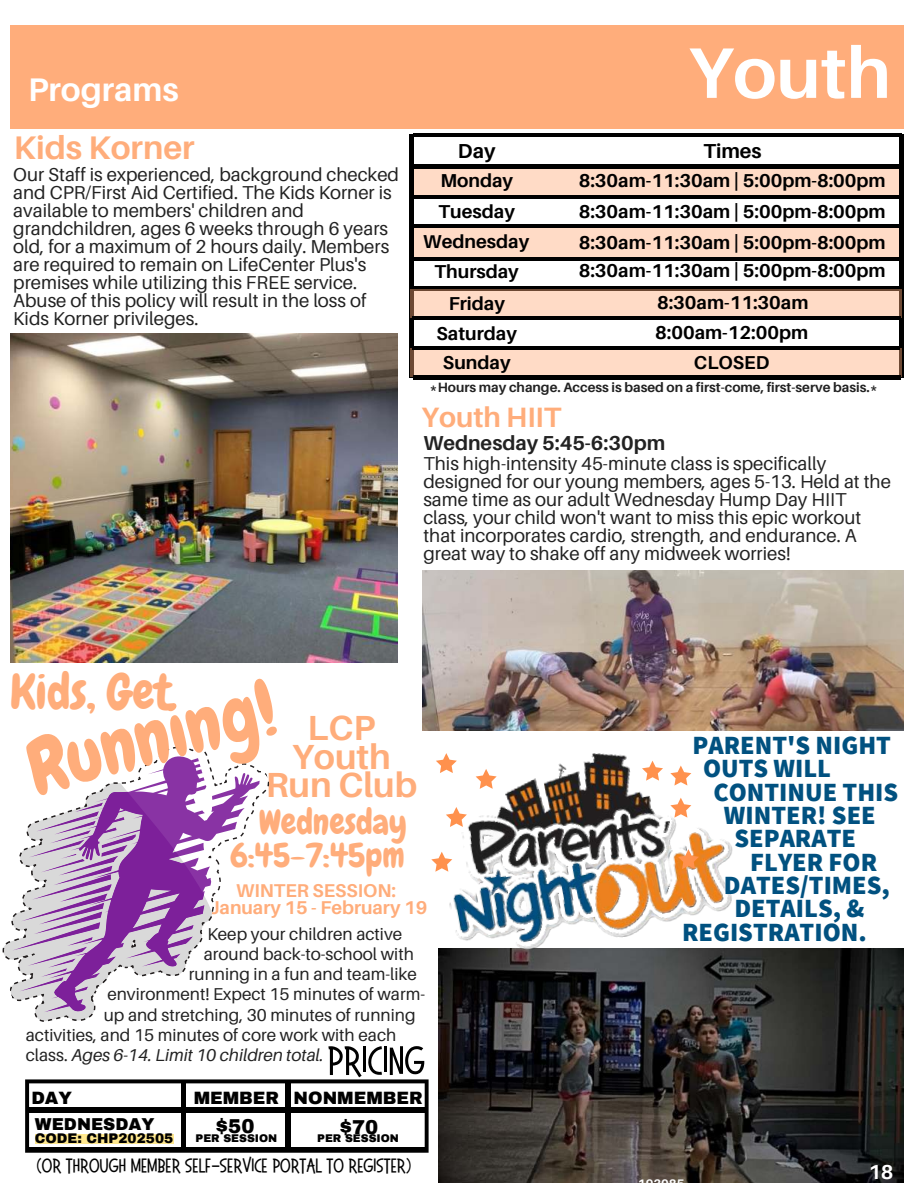
<style>
.page{position:relative;width:918px;height:1188px;background:#fff}
.page>*{position:absolute;margin:0;border:0;box-sizing:border-box;transform-origin:0 0}
.t1{font:74.85px "Chewy";color:#ffad7b}
.t2{font:700 71.55px "Aileron";color:#fff}
.t3{font:50.55px "Sweet Salty";color:#000}
.t4{font:48.75px "Chewy";color:#ffad7b}
.t5{font:700 34.8px/28.8px "Aileron";color:#ffad7b;text-align:center}
.t6{font:34.65px "Chewy";color:#ffad7b}
.t7{font:34.05px "Chewy";color:#ffad7b}
.t8{font:700 32.7px "Aileron";color:#ffad7b}
.t9{font:700 32.7px "Aileron";color:#fff}
.t10{font:700 28.05px "Aileron";color:#ffad7b}
.t11{font:800 26.25px "Assistant";color:#015180}
.t12{font:24.6px "Sweet Salty";color:#000}
.t13{font:700 20.25px "Aileron";color:#222}
.t14{font:700 20.25px "Aileron";color:#000}
.t15{font:700 20.25px "Aileron";color:#fff}
.t16{font:900 19.65px "Archivo";color:#000}
.t17{font:18.6px/18px "Aileron";color:#222}
.t18{font:700 18.6px/30.3px "Aileron";color:#000;text-align:center}
.t19{font:700 18.6px/16.8px "Aileron";color:#ffad7b;text-align:center}
.t20{font:900 17.55px "Archivo";color:#000}
.t21{font:17.1px "Aileron";color:#222}
.t22{font:italic 17.1px "Aileron";color:#222}
.t23{font:900 16.8px "Archivo";color:#000}
.t24{font:900 13.65px "Archivo";color:#000}
.t25{font:700 13.5px "Aileron";color:#222}
.t26{font:700 12.45px "Aileron";color:#fff}
.t27{font:900 10.95px "Archivo";color:#000}
.s1{font-style:normal}
</style>
<div class="page">
<div style="left:11px;top:25px;width:893px;height:104px;background:#ffad7b"></div>
<div style="left:411px;top:166px;width:491px;height:30px;background:#ffdbc6"></div>
<hr style="left:413px;top:133px;width:489px;height:4px;background:#000">
<div style="left:412px;top:226px;width:491px;height:33px;background:#ffdbc6"></div>
<hr style="left:900px;top:134px;width:3px;height:244px;background:#000">
<hr style="left:410px;top:134px;width:3px;height:244px;background:#000">
<hr style="left:413px;top:287px;width:488px;height:3px;background:#000">
<hr style="left:413px;top:195px;width:487px;height:4px;background:#000">
<hr style="left:412px;top:165px;width:489px;height:3px;background:#000">
<hr style="left:413px;top:225px;width:487px;height:3px;background:#000">
<hr style="left:413px;top:257px;width:487px;height:4px;background:#000">
<div style="left:410px;top:290px;width:492px;height:28px;background:#ffdbc6"></div>
<div style="left:410px;top:348px;width:492px;height:28px;background:#ffdbc6"></div>
<hr style="left:412px;top:316px;width:489px;height:4px;background:#000">
<hr style="left:412px;top:347px;width:488px;height:3px;background:#000">
<hr style="left:413px;top:376px;width:487px;height:3px;background:#000">
<img style="left:10px;top:334px;width:387px;height:328px">
<img style="left:438px;top:949px;width:466px;height:234px">
<img style="left:438px;top:753px;width:347px;height:246px">
<svg style="left:446px;top:807px;width:21px;height:20px"></svg>
<svg style="left:476px;top:769px;width:21px;height:20px"></svg>
<svg style="left:436px;top:753px;width:21px;height:20px"></svg>
<svg style="left:431px;top:852px;width:21px;height:20px"></svg>
<svg style="left:670px;top:798px;width:21px;height:20px"></svg>
<svg style="left:670px;top:766px;width:21px;height:20px"></svg>
<svg style="left:642px;top:761px;width:21px;height:20px"></svg>
<svg style="left:678px;top:849px;width:21px;height:20px"></svg>
<img style="left:422px;top:570px;width:482px;height:161px">
<svg style="left:2px;top:747px;width:267px;height:275px"></svg>
<svg style="left:25px;top:1079px;width:404px;height:74px"></svg>
<hr style="left:182px;top:1083px;width:4px;height:67px;background:#000">
<hr style="left:286px;top:1083px;width:4px;height:67px;background:#000">
<div style="left:35px;top:1135px;width:138px;height:9px;background:#ffe88e"></div>
<hr style="left:27px;top:1148px;width:400px;height:4px;background:#000">
<hr style="left:27px;top:1108px;width:400px;height:4px;background:#000">
<h3 class="t9" style="left:28px;top:71px;width:152px">Programs</h3>
<h3 class="t8" style="left:14px;top:129px;width:182px">Kids Korner</h3>
<p class="t17" style="left:13px;top:166px;width:387px">Our Staff is experienced, background checked and CPR/First Aid Certified. The Kids Korner is available to members' children and grandchildren, ages 6 weeks through 6 years old, for a maximum of 2 hours daily. Members are required to remain on LifeCenter Plus's premises while utilizing this FREE service.<br>Abuse of this policy will result in the loss of Kids Korner privileges.</p>
<h2 class="t2" style="left:688px;top:33px;width:204px">Youth</h2>
<p class="t14" style="left:458px;top:140px;width:39px">Day</p>
<p class="t14" style="left:703px;top:140px;width:60px">Times</p>
<p class="t18" style="left:440px;top:166px;width:74px">Monday</p>
<p class="t18" style="left:579px;top:165px;width:308px">8:30am-11:30am | 5:00pm-8:00pm</p>
<p class="t18" style="left:439px;top:196px;width:78px">Tuesday</p>
<p class="t18" style="left:579px;top:197px;width:308px;line-height:30.9px;text-align:left">8:30am-11:30am | 5:00pm-8:00pm<br>8:30am-11:30am | 5:00pm-8:00pm</p>
<p class="t18" style="left:579px;top:256px;width:308px">8:30am-11:30am | 5:00pm-8:00pm<br>8:30am-11:30am<br>8:00am-12:00pm<br>CLOSED</p>
<p class="t25" style="left:430px;top:380px;width:450px">*Hours may change. Access is based on a first-come, first-serve basis.*</p>
<p class="t18" style="left:423px;top:226px;width:108px">Wednesday</p>
<p class="t18" style="left:435px;top:257px;width:86px">Thursday<br>Friday<br>Saturday<br>Sunday</p>
<h3 class="t10" style="left:422px;top:402px;width:141px">Youth HIIT</h3>
<p class="t13" style="left:423px;top:432px;width:243px">Wednesday 5:45-6:30pm</p>
<p class="t17" style="left:423px;top:455px;width:469px">This high-intensity 45-minute class is specifically designed for our young members, ages 5-13. Held at the same time as our adult Wednesday Hump Day HIIT class, your child won't want to miss this epic workout that incorporates cardio, strength, and endurance. A great way to shake off any midweek worries!</p>
<h3 class="t4" style="left:10px;top:661px;width:164px">Kids, Get</h3>
<h1 class="t1" style="left:17px;top:722px;width:255px;rotate:-14deg">Running!</h1>
<h3 class="t5" style="left:266px;top:714px;width:153px">LCP<br>Youth<br>Run Club</h3>
<h3 class="t6" style="left:259px;top:800px;width:150px">Wednesday</h3>
<h3 class="t7" style="left:230px;top:834px;width:176px">6:45-7:45pm</h3>
<p class="t19" style="left:209px;top:882px;width:220px">WINTER SESSION:<br>January 15 - February 19</p>
<p class="t21" style="left:207px;top:924px;width:196px">Keep your children active</p>
<p class="t21" style="left:204px;top:945px;width:212px">around back-to-school with</p>
<p class="t21" style="left:189px;top:965px;width:229px">running in a fun and team-like</p>
<p class="t21" style="left:107px;top:985px;width:319px">environment! Expect 15 minutes of warm-</p>
<p class="t21" style="left:104px;top:1005px;width:313px">up and stretching, 30 minutes of running</p>
<p class="t21" style="left:26px;top:1026px;width:372px">activities, and 15 minutes of core work with each</p>
<p class="t22" style="left:26px;top:1046px;width:299px"><span class="s1">class.</span> Ages 6-14. Limit 10 children total.</p>
<h3 class="t3" style="left:327px;top:1033px;width:99px">PRICING</h3>
<p class="t20" style="left:31px;top:1087px;width:42px">DAY</p>
<p class="t20" style="left:194px;top:1087px;width:230px">MEMBER NONMEMBER</p>
<p class="t23" style="left:35px;top:1114px;width:121px">WEDNESDAY</p>
<p class="t16" style="left:215px;top:1114px;width:41px">$50</p>
<p class="t27" style="left:195px;top:1132px;width:83px">PER SESSION</p>
<p class="t16" style="left:339px;top:1115px;width:41px">$70</p>
<p class="t27" style="left:317px;top:1132px;width:83px">PER SESSION</p>
<p class="t24" style="left:35px;top:1130px;width:140px">CODE: CHP202505</p>
<h3 class="t12" style="left:36px;top:1152px;width:377px">(OR THROUGH MEMBER SELF-SERVICE PORTAL TO REGISTER)</h3>
<h3 class="t11" style="left:693px;top:727px;width:200px">PARENT'S NIGHT</h3>
<h3 class="t11" style="left:703px;top:751px;width:130px">OUTS WILL</h3>
<h3 class="t11" style="left:714px;top:774px;width:186px">CONTINUE THIS</h3>
<h3 class="t11" style="left:724px;top:797px;width:153px">WINTER! SEE</h3>
<h3 class="t11" style="left:734px;top:821px;width:123px">SEPARATE</h3>
<h3 class="t11" style="left:750px;top:844px;width:129px">FLYER FOR</h3>
<h3 class="t11" style="left:724px;top:867px;width:167px">DATES/TIMES,</h3>
<h3 class="t11" style="left:734px;top:891px;width:132px">DETAILS, &amp;</h3>
<h3 class="t11" style="left:682px;top:914px;width:186px">REGISTRATION.</h3>
<p class="t26" style="left:638px;top:1177px;width:48px">193085</p>
<p class="t15" style="left:868px;top:1160px;width:27px">18</p>
</div>
